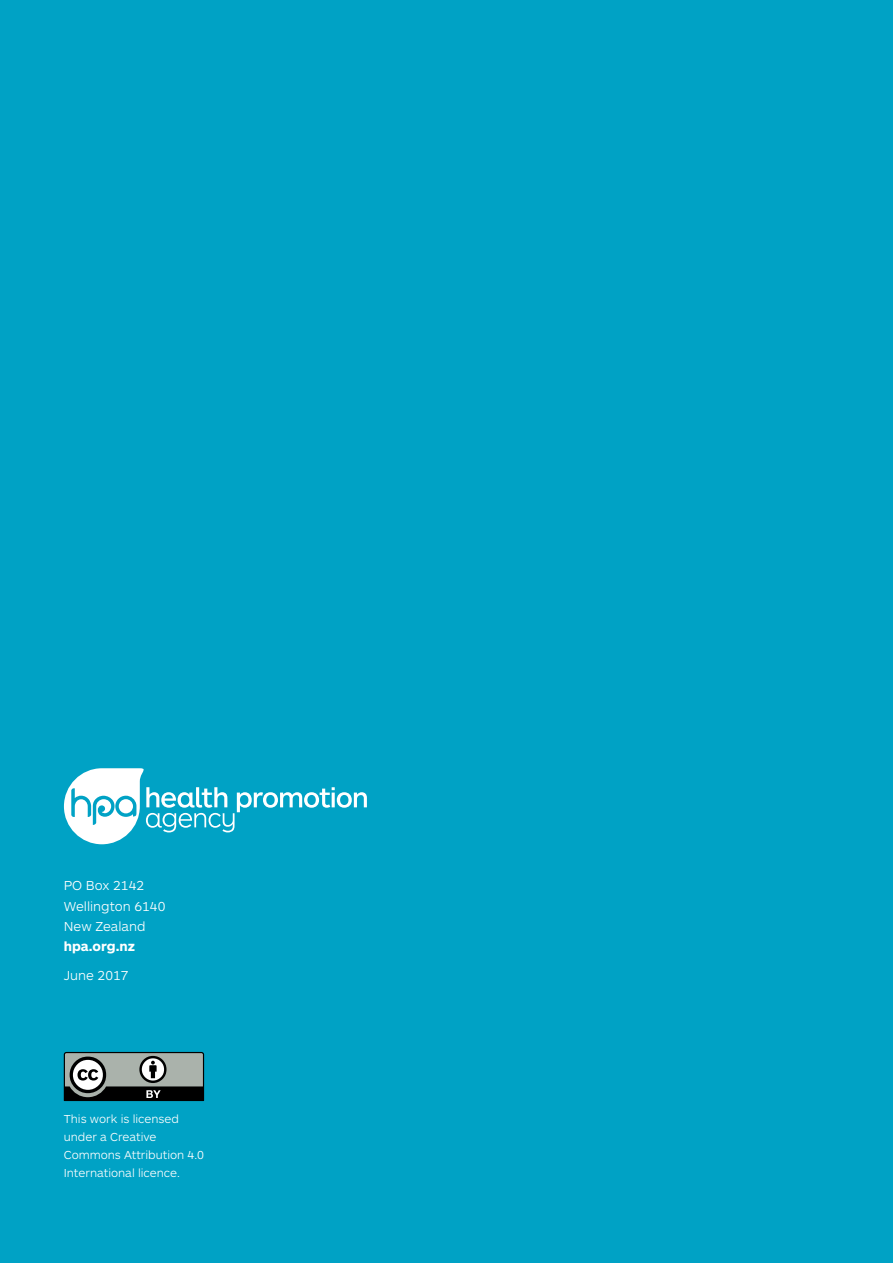
<style>
.page{position:relative;width:893px;height:1263px;background:#00a2c5}
.page>*{position:absolute;margin:0;border:0;box-sizing:border-box;transform-origin:0 0}
.t1{font:300 13.5px/20.2px "ARS Maquette Pro";color:#fff}
.t2{font:700 13.5px "ARS Maquette Pro";color:#fff}
.t3{font:300 12px/18px "ARS Maquette Pro";color:#fff}
</style>
<div class="page">
<svg style="left:64px;top:768px;width:303px;height:76px"></svg>
<svg style="left:64px;top:1052px;width:141px;height:50px;background:#707775"></svg>
<p class="t1" style="left:64px;top:875px;width:103px">PO Box 2142<br>Wellington 6140<br>New Zealand</p>
<p class="t2" style="left:64px;top:938px;width:73px">hpa.org.nz</p>
<p class="t1" style="left:64px;top:964px;width:66px">June 2017</p>
<p class="t3" style="left:64px;top:1110px;width:142px">This work is licensed under a Creative<br>Commons Attribution 4.0<br>International licence.</p>
</div>
